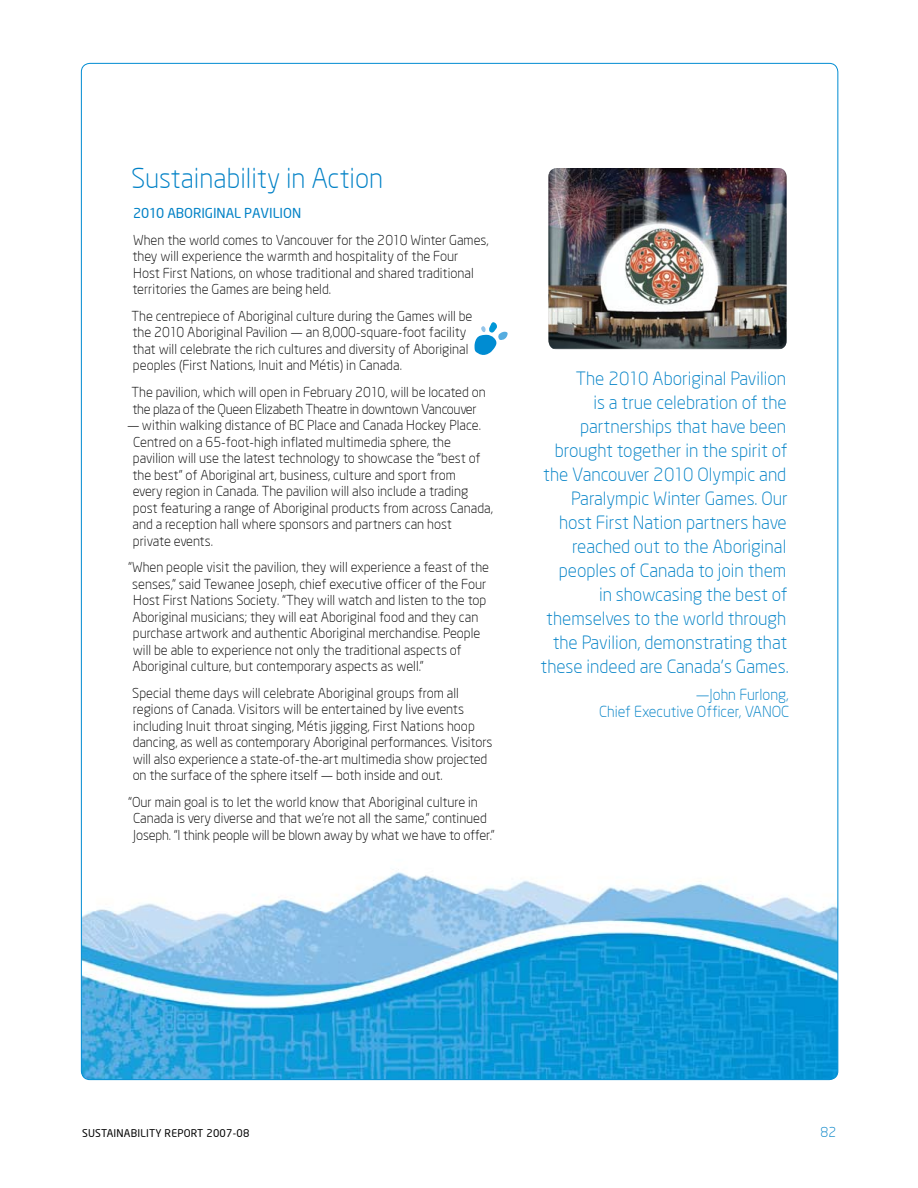
<style>
.page{position:relative;width:918px;height:1188px;background:#fff}
.page>*{position:absolute;margin:0;border:0;box-sizing:border-box;transform-origin:0 0}
.t1{font:300 27px "Neo Sans Two";color:#0081c6}
.t2{font:300 18px/24px "Neo Sans Two";color:#0081c6;text-align:right}
.t3{font:300 15px/16.5px "Neo Sans Two";color:#0081c6;text-align:right}
.t4{font:300 13.5px/16.5px "Neo Sans Two";color:#000}
.t5{font:300 13.5px/16.5px "Neo Sans Two";letter-spacing:-.02em;color:#000}
.t6{font:13.5px "Neo Sans Two";letter-spacing:-.005em;color:#0081c6}
.t7{font:300 13.5px "Neo Sans Two";color:#0081c6}
.t8{font:10.5px "Neo Sans Two";letter-spacing:.02em;color:#000}
</style>
<div class="page">
<img style="left:81px;top:869px;width:757px;height:211px">
<img style="left:548px;top:168px;width:239px;height:181px">
<svg style="left:474px;top:322px;width:34px;height:33px"></svg>
<h1 class="t1" style="left:131px;top:162px;width:254px">Sustainability in Action</h1>
<p class="t6" style="left:133px;top:205px;width:59px">2010 ABORIGINAL</p>
<p class="t6" style="left:244px;top:205px;width:16px">PAVILION</p>
<p class="t4" style="left:132px;top:232px;width:358px">When the world comes to Vancouver for the 2010 Winter Games, they will experience the warmth and hospitality of the Four<br>Host First Nations, on whose traditional and shared traditional territories the Games are being held.</p>
<p class="t4" style="left:132px;top:308px;width:343px">The centrepiece of Aboriginal culture during the Games will be the 2010 Aboriginal Pavilion — an 8,000-square-foot facility that will celebrate the rich cultures and diversity of Aboriginal peoples (First Nations, Inuit and Métis) in Canada.</p>
<p class="t5" style="left:131px;top:384px;width:356px">The pavilion, which will open in February 2010, will be located on the plaza of the Queen Elizabeth Theatre in downtown Vancouver</p>
<p class="t4" style="left:132px;top:417px;width:362px;text-indent:-5px">— within walking distance of BC Place and Canada Hockey Place.<br>Centred on a 65-foot-high inflated multimedia sphere, the pavilion will use the latest technology to showcase the “best of the best” of Aboriginal art, business, culture and sport from<br>every region in Canada. The pavilion will also include a trading post featuring a range of Aboriginal products from across Canada, and a reception hall where sponsors and partners can host private events.</p>
<p class="t4" style="left:132px;top:559px;width:358px;text-indent:-4px">“When people visit the pavilion, they will experience a feast of the senses,” said Tewanee Joseph, chief executive officer of the Four Host First Nations Society. “They will watch and listen to the top Aboriginal musicians; they will eat Aboriginal food and they can purchase artwork and authentic Aboriginal merchandise. People will be able to experience not only the traditional aspects of Aboriginal culture, but contemporary aspects as well.”</p>
<p class="t4" style="left:132px;top:684px;width:362px">Special theme days will celebrate Aboriginal groups from all regions of Canada. Visitors will be entertained by live events including Inuit throat singing, Métis jigging, First Nations hoop dancing, as well as contemporary Aboriginal performances. Visitors will also experience a state-of-the-art multimedia show projected on the surface of the sphere itself — both inside and out.</p>
<p class="t4" style="left:133px;top:794px;width:363px;text-indent:-5px">“Our main goal is to let the world know that Aboriginal culture in<br>Canada is very diverse and that we’re not all the same,” continued<br>Joseph. “I think people will be blown away by what we have to offer.”</p>
<p class="t2" style="left:541px;top:366px;width:250px">The 2010 Aboriginal Pavilion<br>is a true celebration of the partnerships that have been brought together in the spirit of the Vancouver 2010 Olympic and<br>Paralympic Winter Games. Our host First Nation partners have reached out to the Aboriginal peoples of Canada to join them<br>in showcasing the best of themselves to the world through the Pavilion, demonstrating that these indeed are Canada’s Games.</p>
<p class="t3" style="left:599px;top:686px;width:192px">—John Furlong,<br>Chief Executive Officer, VANOC</p>
<p class="t8" style="left:82px;top:1126px;width:13px">SUSTAINA</p>
<p class="t8" style="left:131px;top:1126px;width:12px">BILIT</p>
<p class="t8" style="left:155px;top:1126px;width:24px">Y REPORT</p>
<p class="t8" style="left:206px;top:1126px;width:44px">2007-08</p>
<p class="t7" style="left:821px;top:1124px;width:17px">82</p>
</div>
